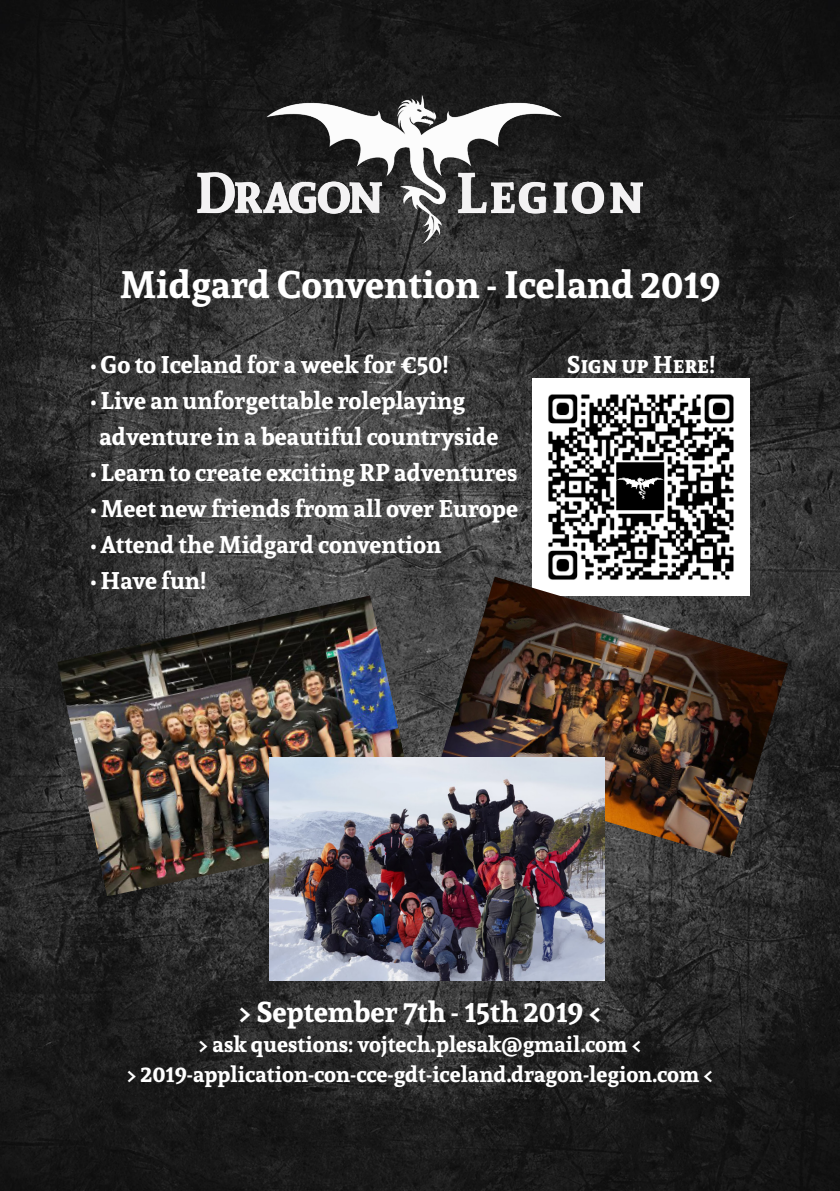
<style>
.page{position:relative;width:840px;height:1191px;background:#fff}
.page>*{position:absolute;margin:0;border:0;box-sizing:border-box;transform-origin:0 0}
.t1{font:700 38px "Andada";color:#fff}
.t2{font:700 28.6px "Andada";color:#fff}
.t3{font:700 24px "Andada";color:#fff}
.t4{font:700 24px "Andada SC";color:#fff}
.t5{font:700 22px "Andada";color:#fff}
</style>
<div class="page">
<img style="left:0;top:0;width:839px;height:1191px">
<img style="left:197px;top:91px;width:445px;height:152px">
<img style="left:532px;top:379px;width:216px;height:197px">
<img style="left:57px;top:595px;width:363px;height:301px">
<img style="left:437px;top:576px;width:350px;height:282px">
<img style="left:269px;top:757px;width:335px;height:223px">
<p class="t1" style="left:119px;top:258px;width:602px">Midgard Convention - Iceland 2019</p>
<p class="t3" style="left:91px;top:348px;width:358px">• Go to Iceland for a week for €50!</p>
<p class="t3" style="left:91px;top:384px;width:375px">• Live an unforgettable roleplaying</p>
<p class="t3" style="left:99px;top:420px;width:400px">adventure in a beautiful countryside</p>
<p class="t3" style="left:91px;top:456px;width:428px">• Learn to create exciting RP adventures</p>
<p class="t3" style="left:91px;top:492px;width:428px">• Meet new friends from all over Europe</p>
<p class="t3" style="left:91px;top:528px;width:352px">• Attend the Midgard convention</p>
<p class="t3" style="left:91px;top:564px;width:117px">• Have fun!</p>
<p class="t4" style="left:566px;top:348px;width:149px">Sign up Here!</p>
<p class="t2" style="left:237px;top:992px;width:366px">&gt; September 7th - 15th 2019 &lt;</p>
<p class="t5" style="left:198px;top:1029px;width:445px">&gt; ask questions: vojtech.plesak@gmail.com &lt;</p>
<p class="t5" style="left:126px;top:1059px;width:589px">&gt; 2019-application-con-cce-gdt-iceland.dragon-legion.com &lt;</p>
</div>
